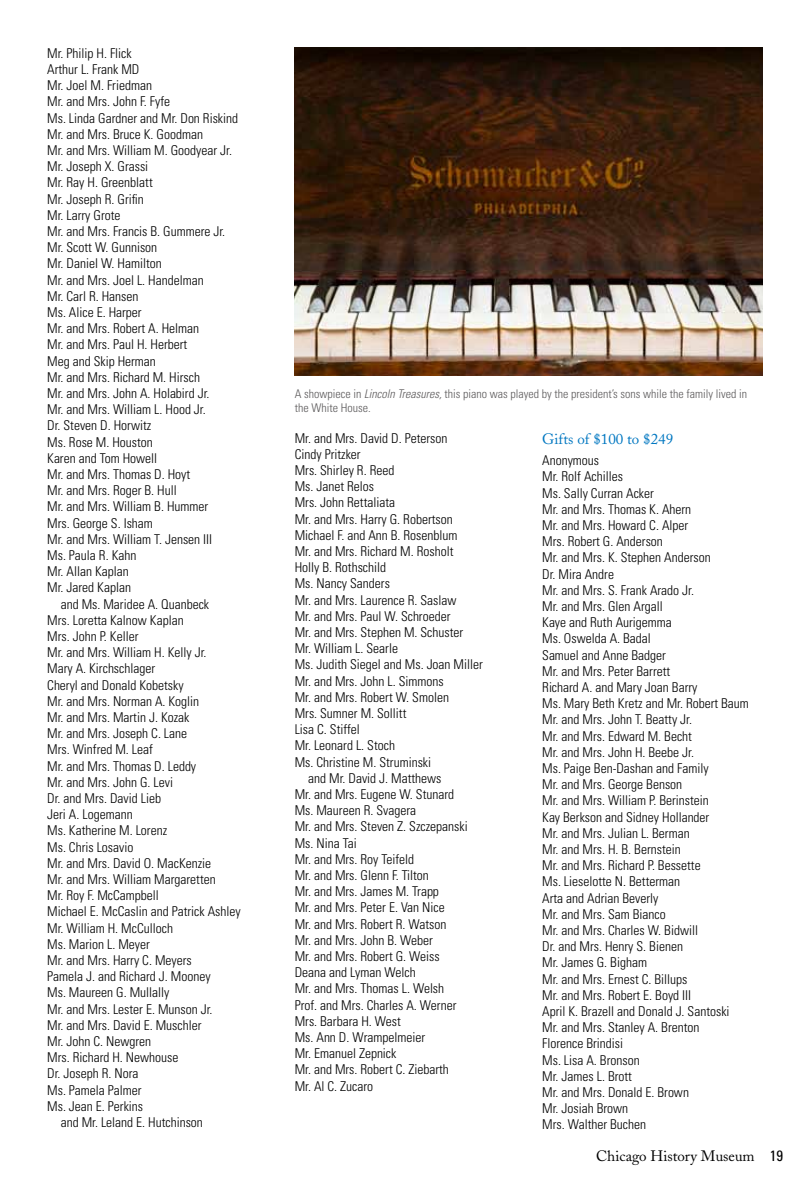
<style>
.page{position:relative;width:810px;height:1188px;background:#fff}
.page>*{position:absolute;margin:0;border:0;box-sizing:border-box;transform-origin:0 0}
.t1{font:15px "Adobe Caslon";color:#000}
.t2{font:15px "Adobe Caslon";color:#0077c1}
.t3{font:300 condensed 13.5px/16.2px "Univers";color:#000}
.t4{font:300 condensed 12px/14.4px "Univers";color:#5d5b5c}
.s1{font-style:italic}
.s2{font-family:"Univers";font-stretch:condensed}
</style>
<div class="page">
<img style="left:295px;top:47px;width:468px;height:328px">
<p class="t3" style="left:47px;top:45px;width:86px">Mr. Philip H. Flick</p>
<p class="t3" style="left:47px;top:61px;width:94px">Arthur L. Frank MD</p>
<p class="t3" style="left:47px;top:77px;width:106px">Mr. Joel M. Friedman</p>
<p class="t3" style="left:47px;top:93px;width:124px">Mr. and Mrs. John F. Fyfe</p>
<p class="t3" style="left:47px;top:110px;width:192px">Ms. Linda Gardner and Mr. Don Riskind</p>
<p class="t3" style="left:47px;top:126px;width:157px">Mr. and Mrs. Bruce K. Goodman</p>
<p class="t3" style="left:47px;top:142px;width:186px">Mr. and Mrs. William M. Goodyear Jr.</p>
<p class="t3" style="left:47px;top:158px;width:103px">Mr. Joseph X. Grassi</p>
<p class="t3" style="left:47px;top:174px;width:107px">Mr. Ray H. Greenblatt</p>
<p class="t3" style="left:47px;top:191px;width:98px">Mr. Joseph R. Grifin</p>
<p class="t3" style="left:47px;top:207px;width:75px">Mr. Larry Grote</p>
<p class="t3" style="left:47px;top:223px;width:180px">Mr. and Mrs. Francis B. Gummere Jr.</p>
<p class="t3" style="left:47px;top:239px;width:112px">Mr. Scott W. Gunnison</p>
<p class="t3" style="left:47px;top:255px;width:116px">Mr. Daniel W. Hamilton</p>
<p class="t3" style="left:47px;top:272px;width:158px">Mr. and Mrs. Joel L. Handelman</p>
<p class="t3" style="left:47px;top:288px;width:93px">Mr. Carl R. Hansen</p>
<p class="t3" style="left:47px;top:304px;width:96px">Ms. Alice E. Harper</p>
<p class="t3" style="left:47px;top:320px;width:154px">Mr. and Mrs. Robert A. Helman</p>
<p class="t3" style="left:47px;top:336px;width:142px">Mr. and Mrs. Paul H. Herbert</p>
<p class="t3" style="left:47px;top:353px;width:110px">Meg and Skip Herman</p>
<p class="t3" style="left:47px;top:369px;width:154px">Mr. and Mrs. Richard M. Hirsch</p>
<p class="t3" style="left:47px;top:385px;width:164px">Mr. and Mrs. John A. Holabird Jr.</p>
<p class="t3" style="left:47px;top:401px;width:160px">Mr. and Mrs. William L. Hood Jr.</p>
<p class="t3" style="left:47px;top:417px;width:106px">Dr. Steven D. Horwitz</p>
<p class="t3" style="left:47px;top:434px;width:107px">Ms. Rose M. Houston</p>
<p class="t3" style="left:47px;top:450px;width:111px">Karen and Tom Howell</p>
<p class="t3" style="left:47px;top:466px;width:145px">Mr. and Mrs. Thomas D. Hoyt</p>
<p class="t3" style="left:47px;top:482px;width:131px">Mr. and Mrs. Roger B. Hull</p>
<p class="t3" style="left:47px;top:498px;width:163px">Mr. and Mrs. William B. Hummer</p>
<p class="t3" style="left:47px;top:515px;width:107px">Mrs. George S. Isham</p>
<p class="t3" style="left:47px;top:531px;width:166px">Mr. and Mrs. William T. Jensen III</p>
<p class="t3" style="left:47px;top:547px;width:91px">Ms. Paula R. Kahn</p>
<p class="t3" style="left:47px;top:563px;width:83px">Mr. Allan Kaplan</p>
<p class="t3" style="left:47px;top:579px;width:85px">Mr. Jared Kaplan</p>
<p class="t3" style="left:61px;top:596px;width:150px">and Ms. Maridee A. Quanbeck</p>
<p class="t3" style="left:47px;top:612px;width:138px">Mrs. Loretta Kalnow Kaplan</p>
<p class="t3" style="left:47px;top:628px;width:93px">Mrs. John P. Keller</p>
<p class="t3" style="left:47px;top:644px;width:161px">Mr. and Mrs. William H. Kelly Jr.</p>
<p class="t3" style="left:47px;top:660px;width:109px">Mary A. Kirchschlager</p>
<p class="t3" style="left:47px;top:677px;width:138px">Cheryl and Donald Kobetsky</p>
<p class="t3" style="left:47px;top:693px;width:153px">Mr. and Mrs. Norman A. Koglin</p>
<p class="t3" style="left:47px;top:709px;width:144px">Mr. and Mrs. Martin J. Kozak</p>
<p class="t3" style="left:47px;top:725px;width:141px">Mr. and Mrs. Joseph C. Lane</p>
<p class="t3" style="left:47px;top:741px;width:107px">Mrs. Winfred M. Leaf</p>
<p class="t3" style="left:47px;top:758px;width:150px">Mr. and Mrs. Thomas D. Leddy</p>
<p class="t3" style="left:47px;top:774px;width:127px">Mr. and Mrs. John G. Levi</p>
<p class="t3" style="left:47px;top:790px;width:115px">Dr. and Mrs. David Lieb</p>
<p class="t3" style="left:47px;top:806px;width:87px">Jeri A. Logemann</p>
<p class="t3" style="left:47px;top:822px;width:121px">Ms. Katherine M. Lorenz</p>
<p class="t3" style="left:47px;top:839px;width:88px">Ms. Chris Losavio</p>
<p class="t3" style="left:47px;top:855px;width:165px">Mr. and Mrs. David O. MacKenzie</p>
<p class="t3" style="left:47px;top:871px;width:170px">Mr. and Mrs. William Margaretten</p>
<p class="t3" style="left:47px;top:887px;width:113px">Mr. Roy F. McCampbell</p>
<p class="t3" style="left:47px;top:903px;width:195px">Michael E. McCaslin and Patrick Ashley</p>
<p class="t3" style="left:47px;top:920px;width:127px">Mr. William H. McCulloch</p>
<p class="t3" style="left:47px;top:936px;width:104px">Ms. Marion L. Meyer</p>
<p class="t3" style="left:47px;top:952px;width:146px">Mr. and Mrs. Harry C. Meyers</p>
<p class="t3" style="left:47px;top:968px;width:165px">Pamela J. and Richard J. Mooney</p>
<p class="t3" style="left:47px;top:984px;width:124px">Ms. Maureen G. Mullally</p>
<p class="t3" style="left:47px;top:1001px;width:167px">Mr. and Mrs. Lester E. Munson Jr.</p>
<p class="t3" style="left:47px;top:1017px;width:156px">Mr. and Mrs. David E. Muschler</p>
<p class="t3" style="left:47px;top:1033px;width:106px">Mr. John C. Newgren</p>
<p class="t3" style="left:47px;top:1049px;width:133px">Mrs. Richard H. Newhouse</p>
<p class="t3" style="left:47px;top:1065px;width:93px">Dr. Joseph R. Nora</p>
<p class="t3" style="left:47px;top:1082px;width:96px">Ms. Pamela Palmer</p>
<p class="t3" style="left:47px;top:1098px;width:97px">Ms. Jean E. Perkins</p>
<p class="t3" style="left:61px;top:1114px;width:144px">and Mr. Leland E. Hutchinson</p>
<p class="t4" style="left:295px;top:386px;width:454px">A showpiece in <span class="s1">Lincoln Treasures,</span> this piano was played by the president’s sons while the family lived in the White House.</p>
<p class="t3" style="left:295px;top:429px;width:154px">Mr. and Mrs. David D. Peterson</p>
<p class="t3" style="left:295px;top:446px;width:67px">Cindy Pritzker</p>
<p class="t3" style="left:295px;top:462px;width:101px">Mrs. Shirley R. Reed</p>
<p class="t3" style="left:295px;top:478px;width:81px">Ms. Janet Relos</p>
<p class="t3" style="left:295px;top:494px;width:102px">Mrs. John Rettaliata</p>
<p class="t3" style="left:295px;top:510px;width:160px">Mr. and Mrs. Harry G. Robertson</p>
<p class="t3" style="left:295px;top:527px;width:164px">Michael F. and Ann B. Rosenblum</p>
<p class="t3" style="left:295px;top:543px;width:160px">Mr. and Mrs. Richard M. Rosholt</p>
<p class="t3" style="left:295px;top:559px;width:93px">Holly B. Rothschild</p>
<p class="t3" style="left:295px;top:575px;width:97px">Ms. Nancy Sanders</p>
<p class="t3" style="left:295px;top:591px;width:163px">Mr. and Mrs. Laurence R. Saslaw</p>
<p class="t3" style="left:295px;top:608px;width:157px">Mr. and Mrs. Paul W. Schroeder</p>
<p class="t3" style="left:295px;top:624px;width:170px">Mr. and Mrs. Stephen M. Schuster</p>
<p class="t3" style="left:295px;top:640px;width:105px">Mr. William L. Searle</p>
<p class="t3" style="left:295px;top:656px;width:190px">Ms. Judith Siegel and Ms. Joan Miller</p>
<p class="t3" style="left:295px;top:672px;width:150px">Mr. and Mrs. John L. Simmons</p>
<p class="t3" style="left:295px;top:689px;width:156px">Mr. and Mrs. Robert W. Smolen</p>
<p class="t3" style="left:295px;top:705px;width:113px">Mrs. Sumner M. Sollitt</p>
<p class="t3" style="left:295px;top:721px;width:67px">Lisa C. Stiffel</p>
<p class="t3" style="left:295px;top:737px;width:102px">Mr. Leonard L. Stoch</p>
<p class="t3" style="left:295px;top:753px;width:138px">Ms. Christine M. Struminski</p>
<p class="t3" style="left:308px;top:770px;width:135px">and Mr. David J. Matthews</p>
<p class="t3" style="left:295px;top:786px;width:161px">Mr. and Mrs. Eugene W. Stunard</p>
<p class="t3" style="left:295px;top:802px;width:123px">Ms. Maureen R. Svagera</p>
<p class="t3" style="left:295px;top:818px;width:174px">Mr. and Mrs. Steven Z. Szczepanski</p>
<p class="t3" style="left:295px;top:834px;width:63px">Ms. Nina Tai</p>
<p class="t3" style="left:295px;top:851px;width:121px">Mr. and Mrs. Roy Teifeld</p>
<p class="t3" style="left:295px;top:867px;width:136px">Mr. and Mrs. Glenn F. Tilton</p>
<p class="t3" style="left:295px;top:883px;width:146px">Mr. and Mrs. James M. Trapp</p>
<p class="t3" style="left:295px;top:899px;width:151px">Mr. and Mrs. Peter E. Van Nice</p>
<p class="t3" style="left:295px;top:915px;width:153px">Mr. and Mrs. Robert R. Watson</p>
<p class="t3" style="left:295px;top:932px;width:140px">Mr. and Mrs. John B. Weber</p>
<p class="t3" style="left:295px;top:948px;width:147px">Mr. and Mrs. Robert G. Weiss</p>
<p class="t3" style="left:295px;top:964px;width:122px">Deana and Lyman Welch</p>
<p class="t3" style="left:295px;top:980px;width:151px">Mr. and Mrs. Thomas L. Welsh</p>
<p class="t3" style="left:295px;top:996px;width:163px">Prof. and Mrs. Charles A. Werner</p>
<p class="t3" style="left:295px;top:1013px;width:108px">Mrs. Barbara H. West</p>
<p class="t3" style="left:295px;top:1029px;width:132px">Ms. Ann D. Wrampelmeier</p>
<p class="t3" style="left:295px;top:1045px;width:103px">Mr. Emanuel Zepnick</p>
<p class="t3" style="left:295px;top:1061px;width:156px">Mr. and Mrs. Robert C. Ziebarth</p>
<p class="t3" style="left:295px;top:1077px;width:80px">Mr. Al C. Zucaro</p>
<p class="t2" style="left:542px;top:430px;width:132px">Gifts of $100 to $249</p>
<p class="t3" style="left:542px;top:452px;width:208px">Anonymous<br>Mr. Rolf Achilles<br>Ms. Sally Curran Acker<br>Mr. and Mrs. Thomas K. Ahern<br>Mr. and Mrs. Howard C. Alper<br>Mrs. Robert G. Anderson<br>Mr. and Mrs. K. Stephen Anderson<br>Dr. Mira Andre<br>Mr. and Mrs. S. Frank Arado Jr.<br>Mr. and Mrs. Glen Argall<br>Kaye and Ruth Aurigemma<br>Ms. Oswelda A. Badal<br>Samuel and Anne Badger<br>Mr. and Mrs. Peter Barrett<br>Richard A. and Mary Joan Barry<br>Ms. Mary Beth Kretz and Mr. Robert Baum<br>Mr. and Mrs. John T. Beatty Jr.<br>Mr. and Mrs. Edward M. Becht<br>Mr. and Mrs. John H. Beebe Jr.<br>Ms. Paige Ben-Dashan and Family<br>Mr. and Mrs. George Benson<br>Mr. and Mrs. William P. Berinstein<br>Kay Berkson and Sidney Hollander<br>Mr. and Mrs. Julian L. Berman<br>Mr. and Mrs. H. B. Bernstein<br>Mr. and Mrs. Richard P. Bessette<br>Ms. Lieselotte N. Betterman<br>Arta and Adrian Beverly<br>Mr. and Mrs. Sam Bianco<br>Mr. and Mrs. Charles W. Bidwill<br>Dr. and Mrs. Henry S. Bienen<br>Mr. James G. Bigham<br>Mr. and Mrs. Ernest C. Billups<br>Mr. and Mrs. Robert E. Boyd III<br>April K. Brazell and Donald J. Santoski<br>Mr. and Mrs. Stanley A. Brenton<br>Florence Brindisi<br>Ms. Lisa A. Bronson<br>Mr. James L. Brott<br>Mr. and Mrs. Donald E. Brown<br>Mr. Josiah Brown<br>Mrs. Walther Buchen</p>
<p class="t1" style="left:596px;top:1147px;width:188px">Chicago History Museum <span class="s2">19</span></p>
</div>
